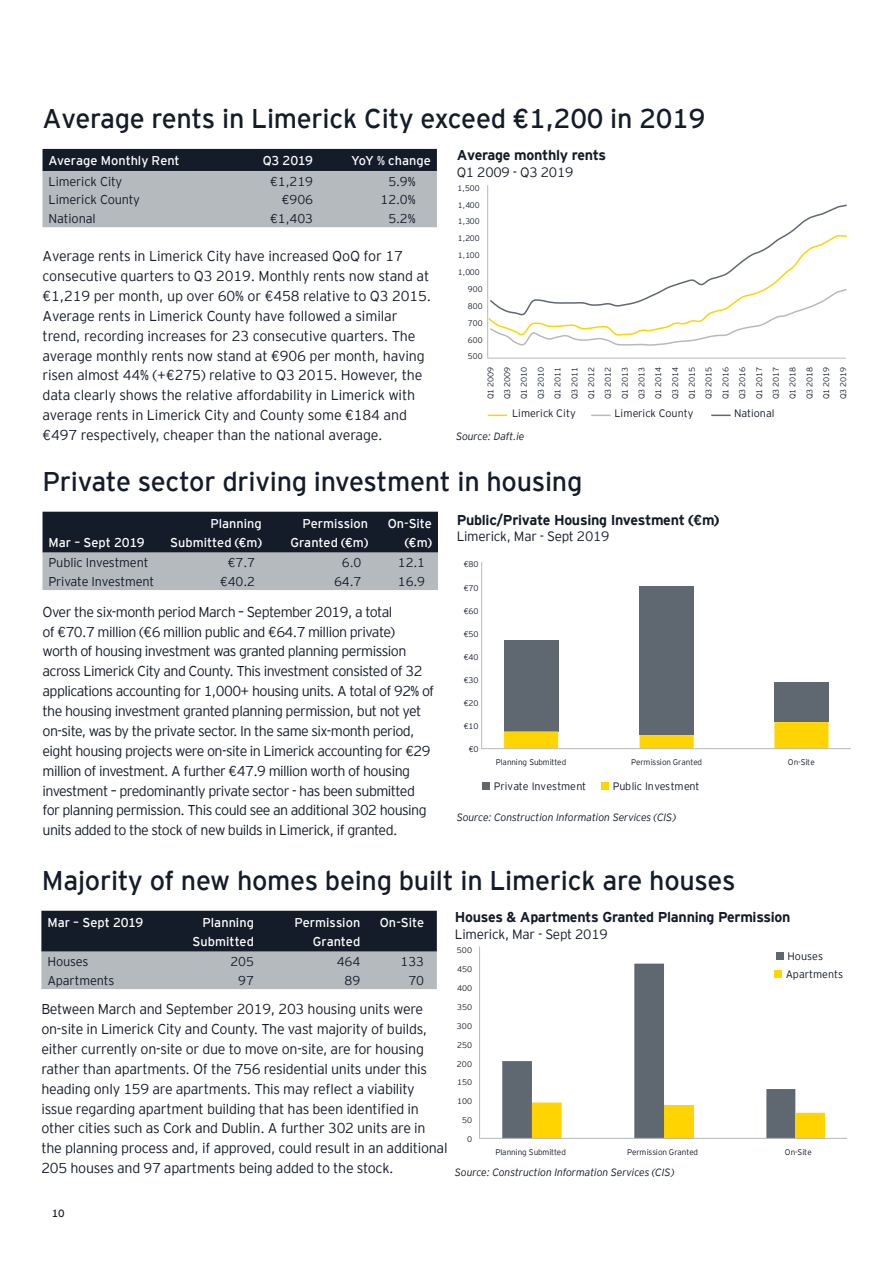
<style>
.page{position:relative;width:893px;height:1263px;background:#fff}
.page>*{position:absolute;margin:0;border:0;box-sizing:border-box;transform-origin:0 0}
.t1{font:27px "EY Interstate";letter-spacing:-.01em;color:#151c29}
.t2{font:300 14.25px/20px "EY Interstate";letter-spacing:-.03em;color:#151c29}
.t3{font:300 14.25px/20px "EY Interstate";letter-spacing:-.01em;color:#151c29}
.t4{font:700 14.25px "EY Interstate";letter-spacing:-.02em;color:#151c29}
.t5{font:300 13.5px "EY Interstate";letter-spacing:-.02em;color:#151c29}
.t6{font:12.75px/18.8px "EY Interstate";color:#fff;text-align:right}
.t7{font:300 12.75px "EY Interstate";letter-spacing:-.01em;color:#151c29}
.t8{font:300 10.8px "EY Interstate";color:#151c29}
.t9{font:italic 300 10.5px "EY Interstate";letter-spacing:-.01em;color:#151c29}
.t10{font:10.5px "EY Interstate";color:#151c29}
.t11{font:300 8.1px/16.8px "EY Interstate";letter-spacing:-.01em;color:#151c29;text-align:justify}
</style>
<div class="page">
<svg style="left:487px;top:185px;width:359px;height:174px"></svg>
<svg style="left:487px;top:203px;width:360px;height:144px"></svg>
<svg style="left:488px;top:415px;width:19px;height:1px"></svg>
<svg style="left:591px;top:415px;width:20px;height:1px"></svg>
<svg style="left:711px;top:415px;width:20px;height:1px"></svg>
<svg style="left:43px;top:149px;width:394px;height:78px;background:#878d93"></svg>
<div style="left:601px;top:782px;width:8px;height:7px;background:#ffd400"></div>
<div style="left:482px;top:782px;width:8px;height:7px;background:#5f6771"></div>
<svg style="left:481px;top:561px;width:369px;height:189px"></svg>
<svg style="left:43px;top:512px;width:395px;height:78px;background:#616870"></svg>
<svg style="left:479px;top:946px;width:368px;height:193px"></svg>
<svg style="left:41px;top:911px;width:396px;height:78px;background:#616870"></svg>
<h1 class="t1" style="left:43px;top:99px;width:664px">Average rents in Limerick City exceed €1,200 in 2019</h1>
<p class="t6" style="left:49px;top:150px;width:133px">Average Monthly Rent</p>
<p class="t6" style="left:263px;top:150px;width:52px">Q3 2019</p>
<p class="t6" style="left:351px;top:150px;width:81px">YoY % change</p>
<p class="t7" style="left:49px;top:172px;width:75px">Limerick City</p>
<p class="t7" style="left:270px;top:172px;width:44px">€1,219</p>
<p class="t7" style="left:388px;top:172px;width:29px">5.9%</p>
<p class="t7" style="left:49px;top:191px;width:93px">Limerick County</p>
<p class="t7" style="left:282px;top:191px;width:33px">€906</p>
<p class="t7" style="left:381px;top:191px;width:37px">12.0%</p>
<p class="t7" style="left:49px;top:209px;width:49px">National</p>
<p class="t7" style="left:270px;top:209px;width:44px">€1,403</p>
<p class="t7" style="left:388px;top:209px;width:29px">5.2%</p>
<p class="t3" style="left:43px;top:245px;width:390px">Average rents in Limerick City have increased QoQ for 17 consecutive quarters to Q3 2019. Monthly rents now stand at €1,219 per month, up over 60% or €458 relative to Q3 2015.<br>Average rents in Limerick County have followed a similar trend, recording increases for 23 consecutive quarters. The average monthly rents now stand at €906 per month, having risen almost 44% (+€275) relative to Q3 2015. However, the data clearly shows the relative affordability in Limerick with average rents in Limerick City and County some €184 and €497 respectively, cheaper than the national average.</p>
<p class="t4" style="left:457px;top:145px;width:151px">Average monthly rents</p>
<p class="t5" style="left:457px;top:162px;width:118px">Q1 2009 - Q3 2019</p>
<p class="t11" style="left:458px;top:179px;width:24px">1,500</p>
<p class="t11" style="left:458px;top:196px;width:23px">1,400</p>
<p class="t11" style="left:458px;top:213px;width:23px">1,300</p>
<p class="t11" style="left:458px;top:230px;width:23px">1,200</p>
<p class="t11" style="left:458px;top:246px;width:23px">1,100</p>
<p class="t11" style="left:458px;top:263px;width:23px">1,000</p>
<p class="t11" style="left:468px;top:280px;width:16px">900</p>
<p class="t11" style="left:468px;top:297px;width:16px">800</p>
<p class="t11" style="left:468px;top:314px;width:16px">700</p>
<p class="t11" style="left:468px;top:331px;width:16px">600</p>
<p class="t11" style="left:468px;top:348px;width:16px">500</p>
<p class="t11" style="left:482px;top:399px;width:34px;rotate:-90deg">Q1 2009<br>Q3 2009<br>Q1 2010<br>Q3 2010<br>Q1 2011<br>Q3 2011</p>
<p class="t11" style="left:582px;top:399px;width:34px;rotate:-90deg">Q1 2012<br>Q3 2012<br>Q1 2013<br>Q3 2013<br>Q1 2014<br>Q3 2014<br>Q1 2015<br>Q3 2015<br>Q1 2016<br>Q3 2016<br>Q1 2017<br>Q3 2017<br>Q1 2018<br>Q3 2018<br>Q1 2019<br>Q3 2019</p>
<p class="t8" style="left:512px;top:406px;width:65px">Limerick City</p>
<p class="t8" style="left:614px;top:406px;width:81px">Limerick County</p>
<p class="t8" style="left:734px;top:406px;width:42px">National</p>
<p class="t9" style="left:456px;top:429px;width:70px">Source: Daft.ie</p>
<h1 class="t1" style="left:43px;top:463px;width:541px">Private sector driving investment in housing</h1>
<p class="t6" style="left:49px;top:532px;width:98px">Mar – Sept 2019</p>
<p class="t6" style="left:170px;top:513px;width:93px">Planning<br>Submitted (€m)</p>
<p class="t6" style="left:290px;top:513px;width:79px">Permission<br>Granted (€m)</p>
<p class="t6" style="left:388px;top:513px;width:46px">On-Site (€m)</p>
<p class="t4" style="left:457px;top:509px;width:264px">Public/Private Housing Investment (€m)</p>
<p class="t5" style="left:457px;top:527px;width:154px">Limerick, Mar - Sept 2019</p>
<p class="t7" style="left:49px;top:553px;width:102px">Public Investment</p>
<p class="t7" style="left:228px;top:553px;width:29px">€7.7</p>
<p class="t7" style="left:342px;top:553px;width:21px">6.0</p>
<p class="t7" style="left:398px;top:553px;width:29px">12.1</p>
<p class="t7" style="left:49px;top:572px;width:107px">Private Investment</p>
<p class="t7" style="left:220px;top:572px;width:37px">€40.2</p>
<p class="t7" style="left:334px;top:572px;width:29px">64.7</p>
<p class="t7" style="left:398px;top:572px;width:29px">16.9</p>
<p class="t11" style="left:464px;top:556px;width:16px">€80</p>
<p class="t11" style="left:464px;top:579px;width:16px">€70</p>
<p class="t2" style="left:43px;top:601px;width:393px">Over the six-month period March – September 2019, a total<br>of €70.7 million (€6 million public and €64.7 million private)<br>worth of housing investment was granted planning permission across Limerick City and County. This investment consisted of 32 applications accounting for 1,000+ housing units. A total of 92% of the housing investment granted planning permission, but not yet on-site, was by the private sector. In the same six-month period, eight housing projects were on-site in Limerick accounting for €29 million of investment. A further €47.9 million worth of housing investment – predominantly private sector - has been submitted for planning permission. This could see an additional 302 housing units added to the stock of new builds in Limerick, if granted.</p>
<p class="t11" style="left:464px;top:602px;width:16px">€60</p>
<p class="t11" style="left:464px;top:625px;width:16px">€50</p>
<p class="t11" style="left:464px;top:648px;width:16px">€40</p>
<p class="t11" style="left:464px;top:671px;width:16px">€30</p>
<p class="t11" style="left:464px;top:694px;width:16px">€20</p>
<p class="t11" style="left:464px;top:717px;width:16px">€10</p>
<p class="t11" style="left:469px;top:740px;width:11px">€0</p>
<p class="t11" style="left:496px;top:753px;width:72px">Planning Submitted</p>
<p class="t11" style="left:631px;top:753px;width:72px">Permission Granted</p>
<p class="t11" style="left:788px;top:753px;width:29px">On-Site</p>
<p class="t8" style="left:494px;top:778px;width:94px">Private Investment</p>
<p class="t8" style="left:613px;top:778px;width:88px">Public Investment</p>
<p class="t9" style="left:457px;top:810px;width:221px">Source: Construction Information Services (CIS)</p>
<h1 class="t1" style="left:42px;top:861px;width:695px">Majority of new homes being built in Limerick are houses</h1>
<p class="t6" style="left:47px;top:912px;width:98px">Mar – Sept 2019</p>
<p class="t6" style="left:192px;top:912px;width:63px">Planning<br>Submitted</p>
<p class="t6" style="left:295px;top:912px;width:67px">Permission<br>Granted</p>
<p class="t6" style="left:380px;top:912px;width:46px">On-Site</p>
<p class="t7" style="left:47px;top:952px;width:43px">Houses</p>
<p class="t7" style="left:231px;top:952px;width:25px">205</p>
<p class="t7" style="left:337px;top:952px;width:25px">464</p>
<p class="t7" style="left:401px;top:952px;width:25px">133</p>
<p class="t7" style="left:47px;top:971px;width:68px">Apartments</p>
<p class="t7" style="left:238px;top:971px;width:17px">97</p>
<p class="t7" style="left:345px;top:971px;width:17px">89</p>
<p class="t7" style="left:408px;top:971px;width:17px">70</p>
<p class="t2" style="left:41px;top:998px;width:408px">Between March and September 2019, 203 housing units were on-site in Limerick City and County. The vast majority of builds, either currently on-site or due to move on-site, are for housing rather than apartments. Of the 756 residential units under this heading only 159 are apartments. This may reflect a viability issue regarding apartment building that has been identified in other cities such as Cork and Dublin. A further 302 units are in the planning process and, if approved, could result in an additional 205 houses and 97 apartments being added to the stock.</p>
<p class="t4" style="left:455px;top:907px;width:337px">Houses &amp; Apartments Granted Planning Permission</p>
<p class="t5" style="left:455px;top:924px;width:154px">Limerick, Mar - Sept 2019</p>
<p class="t11" style="left:457px;top:941px;width:17px">500</p>
<p class="t11" style="left:457px;top:960px;width:16px">450</p>
<p class="t11" style="left:457px;top:979px;width:16px">400</p>
<p class="t11" style="left:457px;top:998px;width:16px">350</p>
<p class="t11" style="left:457px;top:1017px;width:17px">300</p>
<p class="t11" style="left:457px;top:1036px;width:16px">250</p>
<p class="t11" style="left:457px;top:1055px;width:17px">200</p>
<p class="t11" style="left:457px;top:1074px;width:16px">150</p>
<p class="t11" style="left:457px;top:1092px;width:16px">100</p>
<p class="t11" style="left:462px;top:1111px;width:12px">50</p>
<p class="t11" style="left:467px;top:1130px;width:7px">0</p>
<p class="t11" style="left:495px;top:1143px;width:72px">Planning Submitted</p>
<p class="t8" style="left:787px;top:949px;width:37px">Houses</p>
<p class="t8" style="left:786px;top:966px;width:59px">Apartments</p>
<p class="t11" style="left:627px;top:1143px;width:72px">Permission Granted</p>
<p class="t11" style="left:785px;top:1143px;width:29px">On-Site</p>
<p class="t9" style="left:455px;top:1164px;width:221px">Source: Construction Information Services (CIS)</p>
<p class="t10" style="left:52px;top:1206px;width:14px">10</p>
</div>
